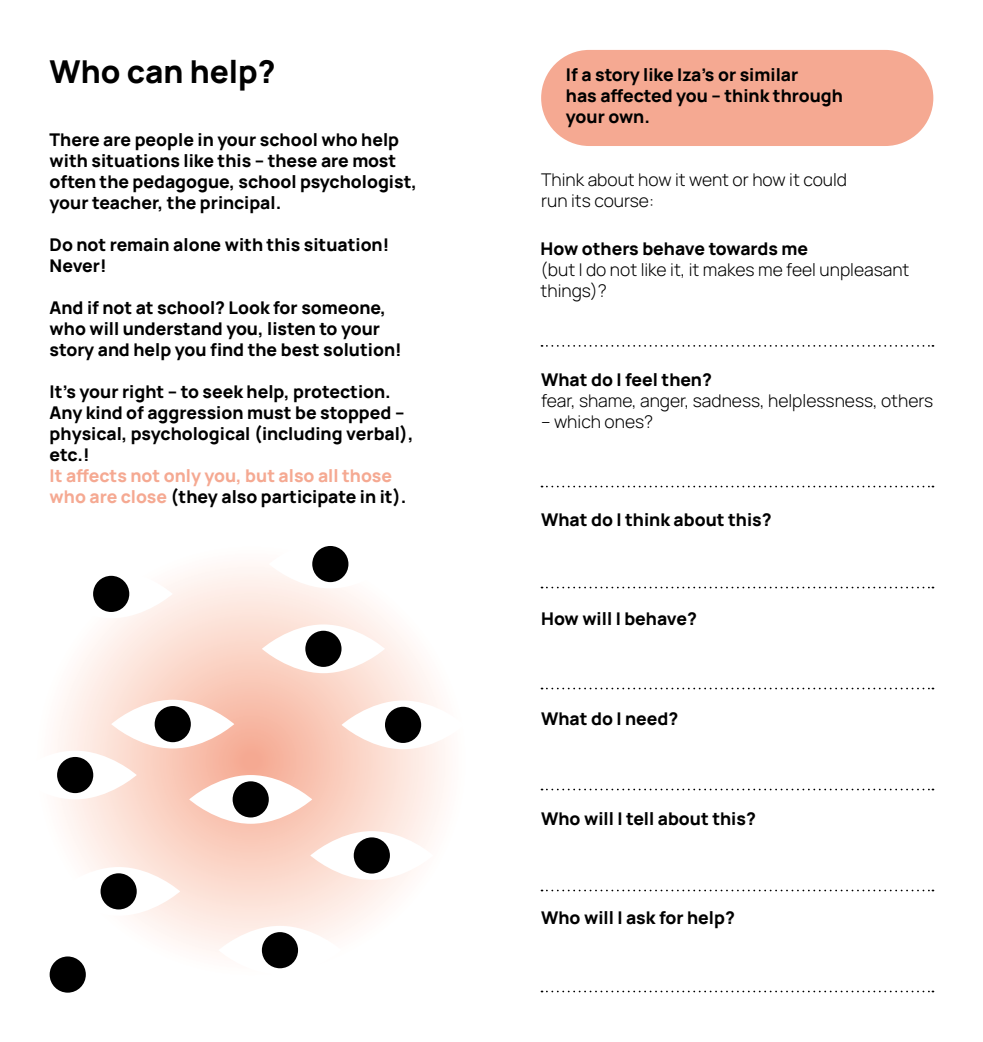
<style>
.page{position:relative;width:983px;height:1042px;background:#fff}
.page>*{position:absolute;margin:0;border:0;box-sizing:border-box;transform-origin:0 0}
.t1{font:800 31.5px "Manrope";color:#000}
.t2{font:800 17.5px/21px "Manrope";color:#000}
.t3{font:300 17.5px/21px "Manrope";color:#000}
.t4{font:800 17.5px/21px "Manrope";color:#f5a992}
.s1{color:#000}
</style>
<div class="page">
<div style="left:541px;top:50px;width:392px;height:96px;background:#f5a992;border-radius:48px"></div>
<svg style="left:541px;top:345px;width:392px;height:2px"></svg>
<svg style="left:541px;top:486px;width:392px;height:1px"></svg>
<svg style="left:541px;top:587px;width:392px;height:1px"></svg>
<svg style="left:541px;top:687px;width:392px;height:2px"></svg>
<svg style="left:541px;top:788px;width:392px;height:2px"></svg>
<svg style="left:541px;top:889px;width:392px;height:2px"></svg>
<svg style="left:541px;top:990px;width:392px;height:2px"></svg>
<svg style="left:11px;top:520px;width:479px;height:480px"></svg>
<div style="left:50px;top:569px;width:123px;height:49px;background:#fff;border-radius:50%"></div>
<svg style="left:262px;top:624px;width:123px;height:49px"></svg>
<div style="left:341px;top:700px;width:123px;height:49px;background:#fff;border-radius:50%"></div>
<svg style="left:310px;top:831px;width:123px;height:49px"></svg>
<svg style="left:111px;top:700px;width:123px;height:48px"></svg>
<svg style="left:189px;top:775px;width:123px;height:49px"></svg>
<div style="left:57px;top:867px;width:123px;height:49px;background:#fff;border-radius:50%"></div>
<div style="left:14px;top:750px;width:123px;height:49px;background:#fff;border-radius:50%"></div>
<div style="left:218px;top:926px;width:123px;height:48px;background:#fff;border-radius:50%"></div>
<div style="left:269px;top:540px;width:123px;height:48px;background:#fff;border-radius:50%"></div>
<div style="left:93px;top:576px;width:36px;height:36px;background:#000;border-radius:50%"></div>
<div style="left:305px;top:631px;width:36px;height:36px;background:#000;border-radius:50%"></div>
<div style="left:385px;top:707px;width:36px;height:36px;background:#000;border-radius:50%"></div>
<div style="left:353px;top:837px;width:37px;height:36px;background:#000;border-radius:50%"></div>
<div style="left:155px;top:706px;width:36px;height:36px;background:#000;border-radius:50%"></div>
<div style="left:232px;top:781px;width:37px;height:36px;background:#000;border-radius:50%"></div>
<div style="left:100px;top:873px;width:37px;height:36px;background:#000;border-radius:50%"></div>
<div style="left:57px;top:757px;width:36px;height:36px;background:#000;border-radius:50%"></div>
<div style="left:262px;top:932px;width:36px;height:36px;background:#000;border-radius:50%"></div>
<div style="left:50px;top:956px;width:36px;height:36px;background:#000;border-radius:50%"></div>
<div style="left:312px;top:546px;width:36px;height:36px;background:#000;border-radius:50%"></div>
<h1 class="t1" style="left:50px;top:50px;width:227px">Who can help?</h1>
<p class="t2" style="left:50px;top:129px;width:369px">There are people in your school who help with situations like this – these are most often the pedagogue, school psychologist, your teacher, the principal.</p>
<p class="t2" style="left:50px;top:234px;width:341px">Do not remain alone with this situation!<br>Never!</p>
<p class="t2" style="left:50px;top:297px;width:353px">And if not at school? Look for someone, who will understand you, listen to your story and help you find the best solution!</p>
<p class="t2" style="left:50px;top:381px;width:365px">It’s your right – to seek help, protection.<br>Any kind of aggression must be stopped – physical, psychological (including verbal), etc.!</p>
<p class="t4" style="left:50px;top:465px;width:358px">It affects not only you, but also all those who are close <span class="s1">(they also participate in it).</span></p>
<p class="t2" style="left:566px;top:63px;width:278px">If a story like Iza’s or similar<br>has affected you – think through your own.</p>
<p class="t3" style="left:541px;top:168px;width:307px">Think about how it went or how it could run its course:</p>
<p class="t2" style="left:540px;top:238px;width:269px">How others behave towards me</p>
<p class="t3" style="left:540px;top:259px;width:370px">(but I do not like it, it makes me feel unpleasant things)?</p>
<p class="t2" style="left:541px;top:369px;width:172px">What do I feel then?</p>
<p class="t3" style="left:541px;top:390px;width:393px">fear, shame, anger, sadness, helplessness, others</p>
<p class="t3" style="left:541px;top:411px;width:114px">– which ones?</p>
<p class="t2" style="left:541px;top:508px;width:232px">What do I think about this?</p>
<p class="t2" style="left:541px;top:607px;width:157px">How will I behave?</p>
<p class="t2" style="left:541px;top:707px;width:139px">What do I need?</p>
<p class="t2" style="left:541px;top:807px;width:216px">Who will I tell about this?</p>
<p class="t2" style="left:541px;top:906px;width:195px">Who will I ask for help?</p>
</div>
